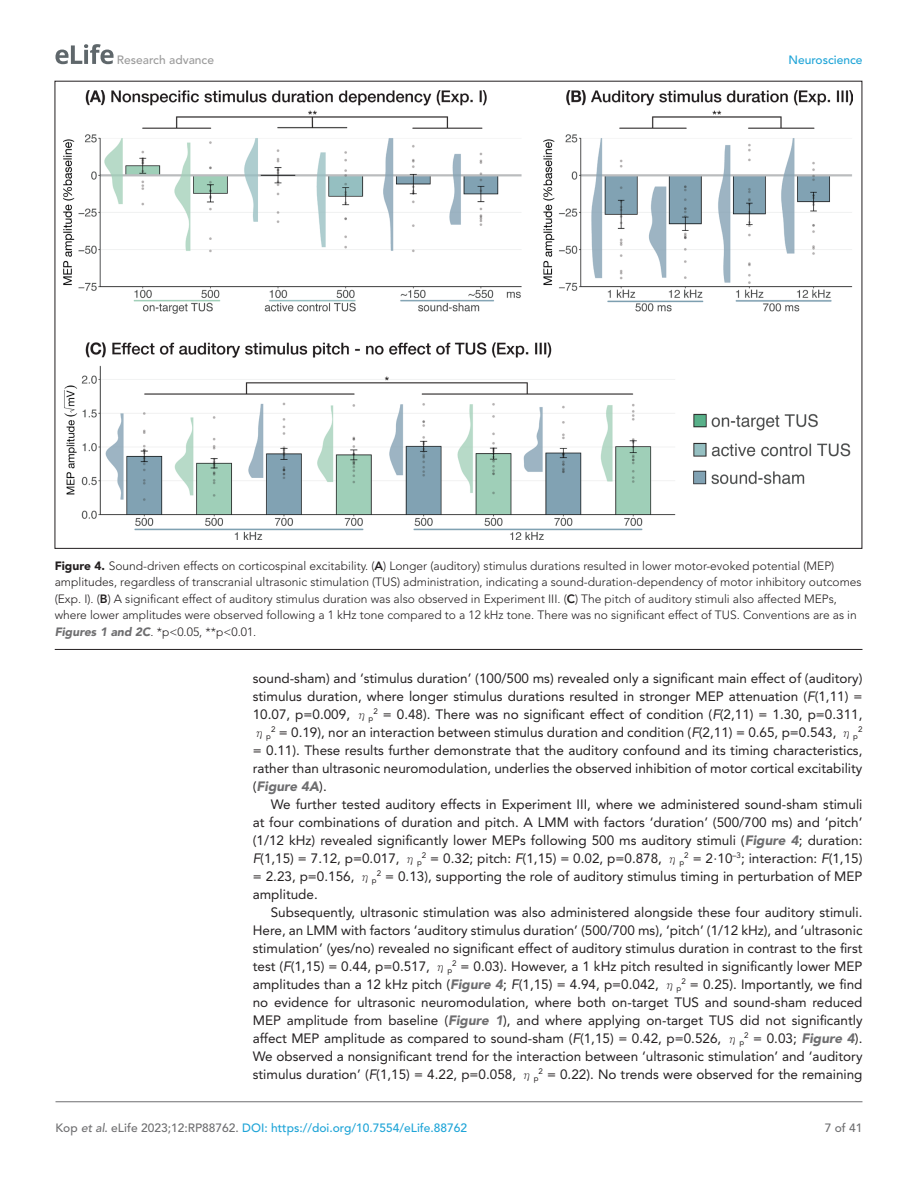
<style>
.page{position:relative;width:918px;height:1188px;background:#fff}
.page>*{position:absolute;margin:0;border:0;box-sizing:border-box;transform-origin:0 0}
.t1{font:13.5px/18px "Avenir LT Std";color:#231f20;text-align:justify}
.t2{font:300 12px/16.5px "Avenir LT Std";color:#231f20}
.t3{font:500 12px "Avenir LT Std";color:#1ea4d7}
.t4{font:500 12px "Avenir LT Std";color:#9a9a9a}
.t5{font:500 12px "Avenir LT Std";color:#6e6e70}
.t6{font:7.95px "Avenir LT Std";color:#231f20}
.s1{font-weight:900}
.s2{font-weight:800}
.s3{font-weight:900;font-style:italic;color:#6e6e70}
.s4{font-style:italic}
.s5{font-family:"MS Mincho"}
.s6{color:#6e6e70}
.s7{font-style:italic;color:#6e6e70}
</style>
<div class="page">
<svg style="left:55px;top:44px;width:59px;height:20px"></svg>
<hr style="left:56px;top:1101px;width:806px;height:1px;background:#6e6e70">
<hr style="left:55px;top:649px;width:807px;height:1px;background:#231f20">
<img style="left:64px;top:90px;width:789px;height:449px">
<p class="t4" style="left:117px;top:53px;width:99px">Research advance</p>
<p class="t3" style="left:788px;top:53px;width:76px">Neuroscience</p>
<p class="t2" style="left:55px;top:557px;width:808px"><span class="s1">Figure 4.</span> Sound-driven effects on corticospinal excitability. (<span class="s2">A</span>) Longer (auditory) stimulus durations resulted in lower motor-evoked potential (MEP) amplitudes, regardless of transcranial ultrasonic stimulation (TUS) administration, indicating a sound-duration-dependency of motor inhibitory outcomes (Exp. I). (<span class="s2">B</span>) A significant effect of auditory stimulus duration was also observed in Experiment III. (<span class="s2">C</span>) The pitch of auditory stimuli also affected MEPs, where lower amplitudes were observed following a 1 kHz tone compared to a 12 kHz tone. There was no significant effect of TUS. Conventions are as in <span class="s3">Figures 1 and 2C</span>. *p&lt;0.05, **p&lt;0.01.</p>
<p class="t1" style="left:253px;top:670px;width:611px">sound-sham) and ‘stimulus duration’ (100/500 ms) revealed only a significant main effect of (auditory) stimulus duration, where longer stimulus durations resulted in stronger MEP attenuation (<span class="s4">F</span>(1,11) = 10.07, p=0.009, <span class="s5">η</span><sub>p</sub><sup>2</sup> = 0.48). There was no significant effect of condition (<span class="s4">F</span>(2,11) = 1.30, p=0.311, <span class="s5">η</span><sub>p</sub><sup>2</sup> = 0.19), nor an interaction between stimulus duration and condition (<span class="s4">F</span>(2,11) = 0.65, p=0.543, <span class="s5">η</span><sub>p</sub></p>
<p class="t6" style="left:858px;top:725px;width:6px">2</p>
<p class="t1" style="left:253px;top:742px;width:611px">= 0.11). These results further demonstrate that the auditory confound and its timing characteristics, rather than ultrasonic neuromodulation, underlies the observed inhibition of motor cortical excitability (<span class="s3">Figure 4A</span>).</p>
<p class="t1" style="left:253px;top:796px;width:611px;text-indent:18px">We further tested auditory effects in Experiment III, where we administered sound-sham stimuli at four combinations of duration and pitch. A LMM with factors ‘duration’ (500/700 ms) and ‘pitch’ (1/12 kHz) revealed significantly lower MEPs following 500 ms auditory stimuli (<span class="s3">Figure 4</span>; duration:<br><span class="s4">F</span>(1,15) = 7.12, p=0.017, <span class="s5">η</span><sub>p</sub><sup>2</sup> = 0.32; pitch: <span class="s4">F</span>(1,15) = 0.02, p=0.878, <span class="s5">η</span><sub>p</sub><sup>2</sup> = 2⋅10<sup>–3</sup>; interaction: <span class="s4">F</span>(1,15) = 2.23, p=0.156, <span class="s5">η</span><sub>p</sub><sup>2</sup> = 0.13), supporting the role of auditory stimulus timing in perturbation of MEP amplitude.</p>
<p class="t1" style="left:253px;top:904px;width:611px;text-indent:18px">Subsequently, ultrasonic stimulation was also administered alongside these four auditory stimuli.<br>Here, an LMM with factors ‘auditory stimulus duration’ (500/700 ms), ‘pitch’ (1/12 kHz), and ‘ultrasonic stimulation’ (yes/no) revealed no significant effect of auditory stimulus duration in contrast to the first test (<span class="s4">F</span>(1,15) = 0.44, p=0.517, <span class="s5">η</span><sub>p</sub><sup>2</sup> = 0.03). However, a 1 kHz pitch resulted in significantly lower MEP amplitudes than a 12 kHz pitch (<span class="s3">Figure 4</span>; <span class="s4">F</span>(1,15) = 4.94, p=0.042, <span class="s5">η</span><sub>p</sub><sup>2</sup> = 0.25). Importantly, we find no evidence for ultrasonic neuromodulation, where both on-target TUS and sound-sham reduced MEP amplitude from baseline (<span class="s3">Figure 1</span>), and where applying on-target TUS did not significantly affect MEP amplitude as compared to sound-sham (<span class="s4">F</span>(1,15) = 0.42, p=0.526, <span class="s5">η</span><sub>p</sub><sup>2</sup> = 0.03; <span class="s3">Figure 4</span>).<br>We observed a nonsignificant trend for the interaction between ‘ultrasonic stimulation’ and ‘auditory stimulus duration’ (<span class="s4">F</span>(1,15) = 4.22, p=0.058, <span class="s5">η</span><sub>p</sub><sup>2</sup> = 0.22). No trends were observed for the remaining</p>
<p class="t3" style="left:56px;top:1121px;width:413px"><span class="s6">Kop</span> <span class="s7">et al</span><span class="s6">. eLife 2023;12:RP88762.</span> DOI: https://doi.org/10.7554/eLife.88762</p>
<p class="t5" style="left:825px;top:1121px;width:39px">7 of 41</p>
</div>
